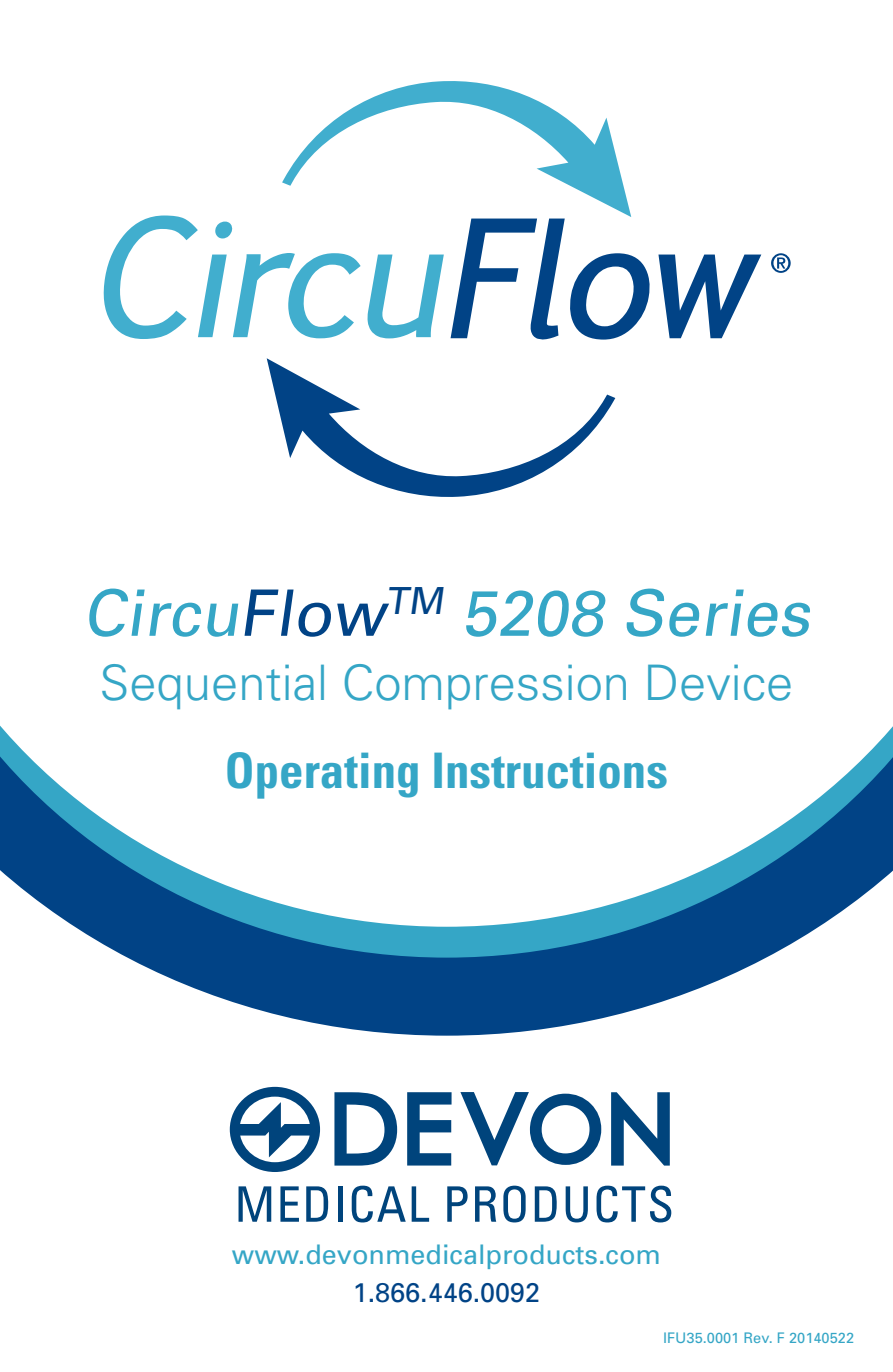
<style>
.page{position:relative;width:893px;height:1372px;background:#fff}
.page>*{position:absolute;margin:0;border:0;box-sizing:border-box;transform-origin:0 0}
.t1{font:64.12px "Univers";color:#35a6c6}
.t2{font:300 49.05px "Univers";color:#35a6c6}
.t3{font:700 condensed 49.05px "Univers";color:#35a6c6}
.t4{font:27px "Univers";color:#35a6c6}
.t5{font:27px "Univers";color:#014386}
.t6{font:14.62px "Univers";color:#35a6c6}
.s1{color:#014386}
</style>
<div class="page">
<svg style="left:0;top:725px;width:893px;height:310px"></svg>
<svg style="left:267px;top:358px;width:348px;height:139px"></svg>
<svg style="left:658px;top:254px;width:103px;height:84px"></svg>
<svg style="left:103px;top:81px;width:547px;height:258px"></svg>
<svg style="left:771px;top:253px;width:20px;height:20px"></svg>
<svg style="left:239px;top:1186px;width:32px;height:35px"></svg>
<svg style="left:280px;top:1186px;width:19px;height:35px"></svg>
<svg style="left:306px;top:1186px;width:22px;height:35px"></svg>
<hr style="left:338px;top:1186px;width:4px;height:35px;background:#00447c">
<svg style="left:352px;top:1185px;width:54px;height:37px"></svg>
<svg style="left:412px;top:1186px;width:17px;height:35px"></svg>
<svg style="left:447px;top:1186px;width:21px;height:35px"></svg>
<svg style="left:475px;top:1186px;width:21px;height:35px"></svg>
<svg style="left:503px;top:1185px;width:23px;height:37px"></svg>
<svg style="left:535px;top:1186px;width:22px;height:35px"></svg>
<svg style="left:566px;top:1186px;width:22px;height:36px"></svg>
<svg style="left:596px;top:1185px;width:75px;height:37px"></svg>
<svg style="left:230px;top:1086px;width:90px;height:85px"></svg>
<svg style="left:611px;top:1092px;width:59px;height:73px"></svg>
<svg style="left:334px;top:1092px;width:63px;height:73px"></svg>
<svg style="left:407px;top:1092px;width:45px;height:73px"></svg>
<svg style="left:460px;top:1092px;width:141px;height:73px"></svg>
<h1 class="t1" style="left:83px;top:573px;width:740px">Circu<span class="s1">Flow</span><sup>TM</sup> 5208 Series</h1>
<h2 class="t2" style="left:100px;top:653px;width:695px">Sequential Compression Device</h2>
<h2 class="t3" style="left:225px;top:740px;width:445px">Operating Instructions</h2>
<p class="t4" style="left:232px;top:1237px;width:431px">www.devonmedicalproducts.com</p>
<p class="t5" style="left:353px;top:1275px;width:189px">1.866.446.0092</p>
<p class="t6" style="left:663px;top:1328px;width:193px">IFU35.0001 Rev. F 20140522</p>
</div>
